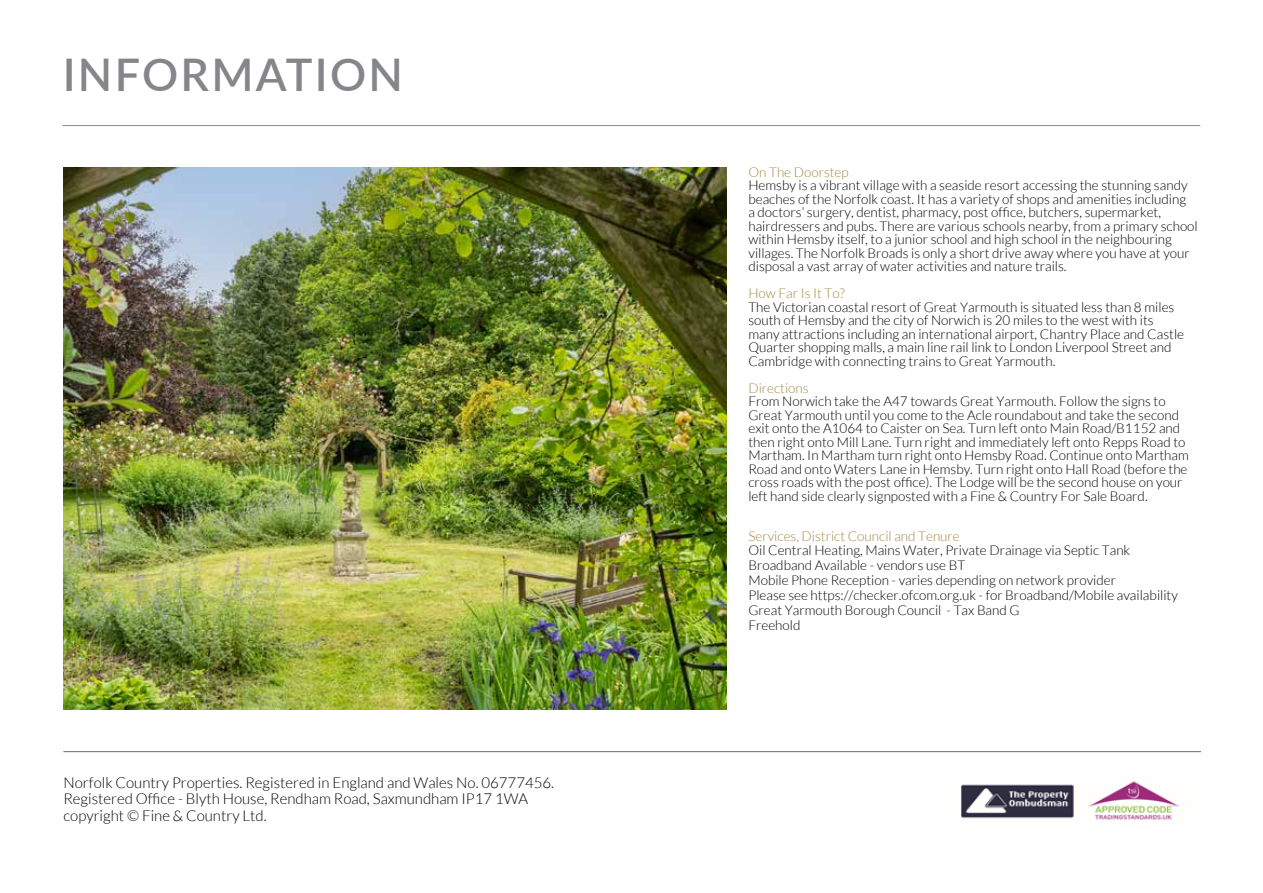
<style>
.page{position:relative;width:1263px;height:893px;background:#fff}
.page>*{position:absolute;margin:0;border:0;box-sizing:border-box;transform-origin:0 0}
.t1{font:600 45px "Lato";letter-spacing:.05em;color:#858689}
.t2{font:300 15px/16.5px "Lato";color:#000}
.t3{font:300 13.5px/13.5px "Lato";color:#000}
.t4{font:300 13.5px "Lato";color:#a18641}
</style>
<div class="page">
<hr style="left:63px;top:751px;width:1138px;height:1px;background:#000">
<hr style="left:63px;top:125px;width:1137px;height:1px;background:#858689">
<img style="left:63px;top:168px;width:663px;height:541px">
<img style="left:961px;top:781px;width:218px;height:39px">
<h1 class="t1" style="left:63px;top:42px;width:342px">INFORMATION</h1>
<p class="t2" style="left:63px;top:774px;width:492px">Norfolk Country Properties. Registered in England and Wales No. 06777456.<br>Registered Office - Blyth House, Rendham Road, Saxmundham IP17 1WA copyright © Fine &amp; Country Ltd.</p>
<p class="t4" style="left:748px;top:165px;width:102px">On The Doorstep</p>
<p class="t3" style="left:748px;top:179px;width:451px">Hemsby is a vibrant village with a seaside resort accessing the stunning sandy beaches of the Norfolk coast. It has a variety of shops and amenities including<br>a doctors’ surgery, dentist, pharmacy, post office, butchers, supermarket, hairdressers and pubs. There are various schools nearby, from a primary school within Hemsby itself, to a junior school and high school in the neighbouring villages. The Norfolk Broads is only a short drive away where you have at your disposal a vast array of water activities and nature trails.</p>
<p class="t4" style="left:748px;top:286px;width:98px">How Far Is It To?</p>
<p class="t3" style="left:748px;top:300px;width:437px">The Victorian coastal resort of Great Yarmouth is situated less than 8 miles south of Hemsby and the city of Norwich is 20 miles to the west with its many attractions including an international airport, Chantry Place and Castle Quarter shopping malls, a main line rail link to London Liverpool Street and Cambridge with connecting trains to Great Yarmouth.</p>
<p class="t4" style="left:748px;top:381px;width:62px">Directions</p>
<p class="t3" style="left:748px;top:395px;width:442px">From Norwich take the A47 towards Great Yarmouth. Follow the signs to Great Yarmouth until you come to the Acle roundabout and take the second exit onto the A1064 to Caister on Sea. Turn left onto Main Road/B1152 and then right onto Mill Lane. Turn right and immediately left onto Repps Road to Martham. In Martham turn right onto Hemsby Road. Continue onto Martham Road and onto Waters Lane in Hemsby. Turn right onto Hall Road (before the cross roads with the post office). The Lodge will be the second house on your left hand side clearly signposted with a Fine &amp; Country For Sale Board.</p>
<p class="t4" style="left:748px;top:529px;width:213px">Services, District Council and Tenure</p>
<p class="t3" style="left:748px;top:542px;width:431px;line-height:15px">Oil Central Heating, Mains Water, Private Drainage via Septic Tank Broadband Available - vendors use BT<br>Mobile Phone Reception - varies depending on network provider<br>Please see https://checker.ofcom.org.uk - for Broadband/Mobile availability Great Yarmouth Borough Council - Tax Band G<br>Freehold</p>
</div>
